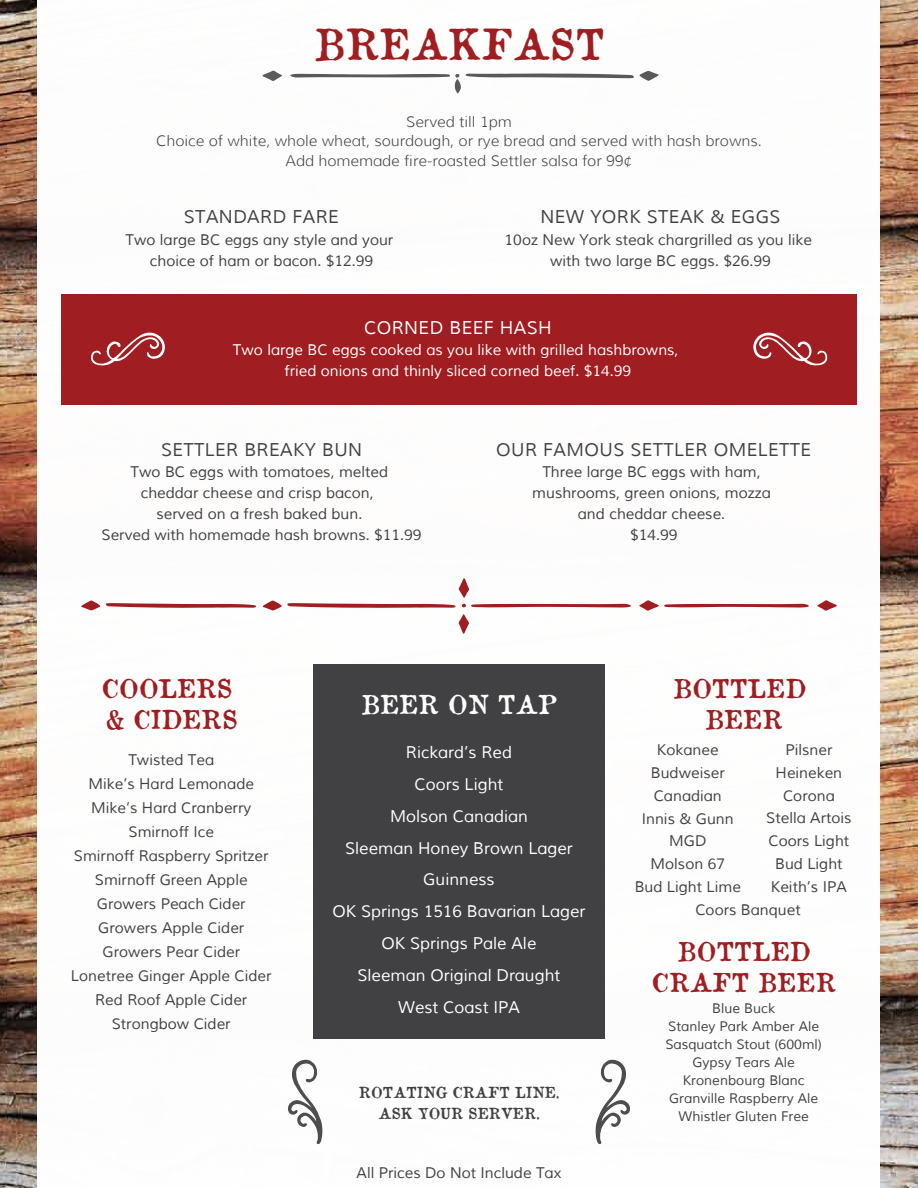
<style>
.page{position:relative;width:918px;height:1188px;background:#fff}
.page>*{position:absolute;margin:0;border:0;box-sizing:border-box;transform-origin:0 0}
.t1{font:42px "Old Newspaper Types";color:#a01d21}
.t2{font:25.5px/30.6px "Old Newspaper Types";color:#a01d21;text-align:center}
.t3{font:25.5px "Old Newspaper Types";color:#fff}
.t4{font:18px "Muli";letter-spacing:.02em;color:#414042}
.t5{font:18px "Muli";letter-spacing:.02em;color:#fff}
.t6{font:16.5px/32px "Muli";color:#fff;text-align:center}
.t7{font:15px/24px "Muli";color:#414042;text-align:center}
.t8{font:300 15px/19.5px "Muli";color:#414042;text-align:center}
.t9{font:15px/21px "Muli";color:#fff;text-align:center}
.t10{font:15px/21px "Old Newspaper Types";color:#414042;text-align:center}
.t11{font:13.5px/18px "Muli";color:#414042;text-align:center}
</style>
<div class="page">
<img style="left:0;top:0;width:918px;height:1188px">
<div style="left:38px;top:0;width:842px;height:1188px;background:#fff"></div>
<svg style="left:262px;top:71px;width:20px;height:10px"></svg>
<svg style="left:290px;top:71px;width:369px;height:23px"></svg>
<div style="left:313px;top:665px;width:292px;height:374px;background:#414042"></div>
<svg style="left:287px;top:1059px;width:36px;height:86px"></svg>
<svg style="left:595px;top:1059px;width:35px;height:86px"></svg>
<div style="left:62px;top:294px;width:795px;height:111px;background:#a01d21"></div>
<svg style="left:91px;top:333px;width:74px;height:33px"></svg>
<svg style="left:753px;top:333px;width:74px;height:33px"></svg>
<svg style="left:639px;top:600px;width:170px;height:11px"></svg>
<svg style="left:817px;top:600px;width:20px;height:11px"></svg>
<svg style="left:81px;top:600px;width:175px;height:10px"></svg>
<svg style="left:262px;top:578px;width:369px;height:56px"></svg>
<p class="t1" style="left:314px;top:17px;width:292px">BREAKFAST</p>
<p class="t8" style="left:156px;top:112px;width:607px">Served till 1pm<br>Choice of white, whole wheat, sourdough, or rye bread and served with hash browns.<br>Add homemade fire-roasted Settler salsa for 99¢</p>
<p class="t4" style="left:184px;top:206px;width:156px">STANDARD FARE</p>
<p class="t7" style="left:125px;top:229px;width:269px;line-height:21px">Two large BC eggs any style and your choice of ham or bacon. $12.99</p>
<p class="t4" style="left:540px;top:206px;width:242px">NEW YORK STEAK &amp; EGGS</p>
<p class="t7" style="left:505px;top:229px;width:309px;line-height:21px">10oz New York steak chargrilled as you like with two large BC eggs. $26.99</p>
<p class="t5" style="left:364px;top:317px;width:189px">CORNED BEEF HASH</p>
<p class="t9" style="left:233px;top:340px;width:447px">Two large BC eggs cooked as you like with grilled hashbrowns, fried onions and thinly sliced corned beef. $14.99</p>
<p class="t4" style="left:161px;top:438px;width:203px">SETTLER BREAKY BUN</p>
<p class="t7" style="left:102px;top:462px;width:322px;line-height:21px">Two BC eggs with tomatoes, melted<br>cheddar cheese and crisp bacon,<br>served on a fresh baked bun.<br>Served with homemade hash browns. $11.99</p>
<p class="t4" style="left:496px;top:438px;width:317px">OUR FAMOUS SETTLER OMELETTE</p>
<p class="t7" style="left:532px;top:462px;width:240px;line-height:21px">Three large BC eggs with ham, mushrooms, green onions, mozza and cheddar cheese.<br>$14.99</p>
<p class="t2" style="left:101px;top:673px;width:137px;text-align:left">COOLERS &amp; CIDERS</p>
<p class="t3" style="left:361px;top:687px;width:198px">BEER ON TAP</p>
<p class="t2" style="left:673px;top:673px;width:134px">BOTTLED<br>BEER</p>
<p class="t7" style="left:766px;top:739px;width:87px;line-height:22.8px">Pilsner<br>Heineken<br>Corona<br>Stella Artois<br>Coors Light</p>
<p class="t7" style="left:71px;top:748px;width:202px">Twisted Tea<br>Mike’s Hard Lemonade<br>Mike’s Hard Cranberry<br>Smirnoff Ice<br>Smirnoff Raspberry Spritzer<br>Smirnoff Green Apple<br>Growers Peach Cider<br>Growers Apple Cider<br>Growers Pear Cider<br>Lonetree Ginger Apple Cider<br>Red Roof Apple Cider<br>Strongbow Cider</p>
<p class="t7" style="left:651px;top:739px;width:75px;line-height:22.8px">Kokanee<br>Budweiser<br>Canadian</p>
<p class="t6" style="left:332px;top:737px;width:255px">Rickard’s Red<br>Coors Light<br>Molson Canadian<br>Sleeman Honey Brown Lager<br>Guinness<br>OK Springs 1516 Bavarian Lager<br>OK Springs Pale Ale<br>Sleeman Original Draught<br>West Coast IPA</p>
<p class="t7" style="left:635px;top:807px;width:108px;line-height:22.8px">Innis &amp; Gunn<br>MGD<br>Molson 67<br>Bud Light Lime</p>
<p class="t7" style="left:775px;top:852px;width:69px">Bud Light</p>
<p class="t7" style="left:771px;top:875px;width:77px">Keith’s IPA</p>
<p class="t7" style="left:695px;top:898px;width:107px">Coors Banquet</p>
<p class="t2" style="left:652px;top:936px;width:186px">BOTTLED<br>CRAFT BEER</p>
<p class="t11" style="left:665px;top:1000px;width:158px">Blue Buck<br>Stanley Park Amber Ale<br>Sasquatch Stout (600ml)<br>Gypsy Tears Ale<br>Kronenbourg Blanc<br>Granville Raspberry Ale<br>Whistler Gluten Free</p>
<p class="t10" style="left:359px;top:1082px;width:202px">ROTATING CRAFT LINE.<br>ASK YOUR SERVER.</p>
<p class="t7" style="left:357px;top:1161px;width:206px">All Prices Do Not Include Tax</p>
</div>
